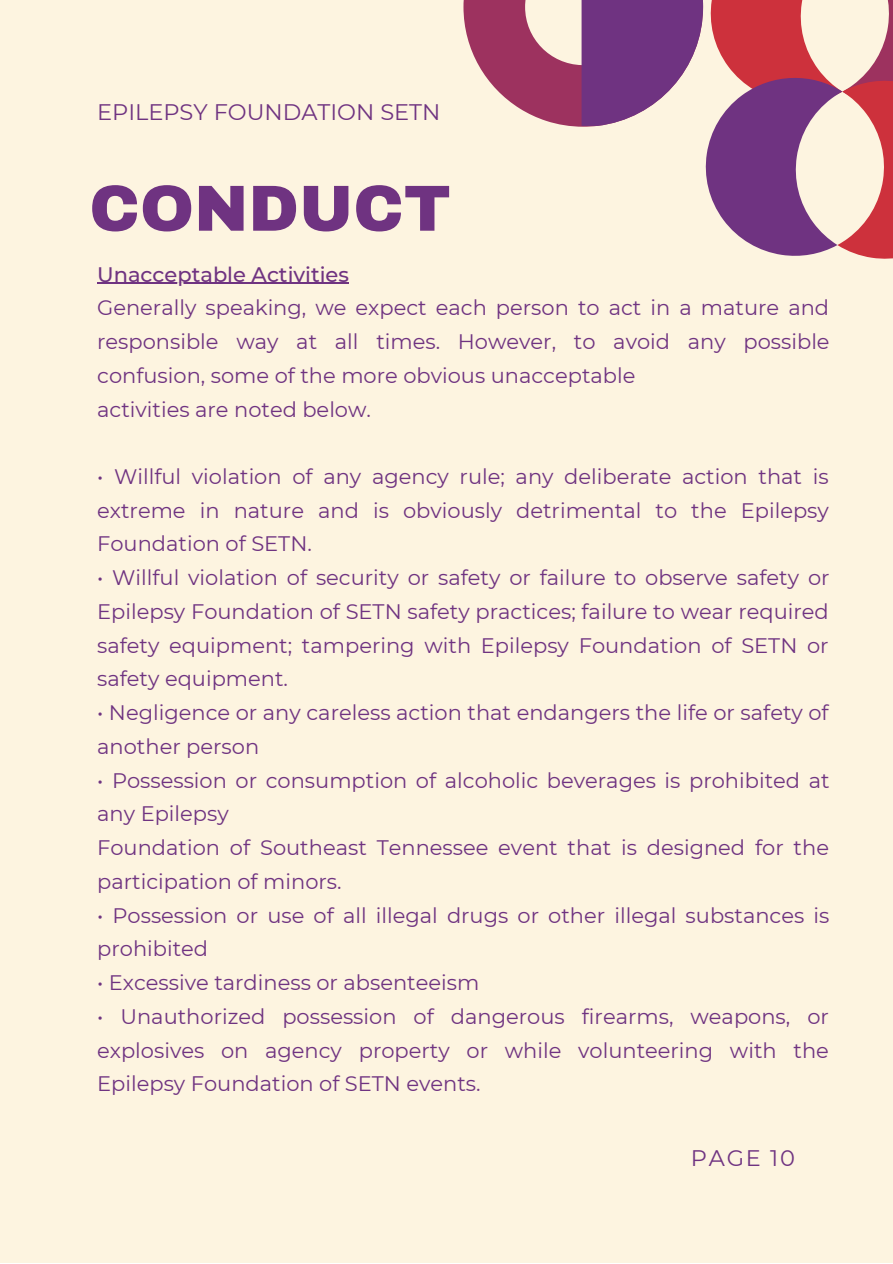
<style>
.page{position:relative;width:893px;height:1264px;background:#fff}
.page>*{position:absolute;margin:0;border:0;box-sizing:border-box;transform-origin:0 0}
.t1{font:900 65.1px "Archivo";color:#6f3381}
.t2{font:22.5px "Montserrat";color:#6f3381}
.t3{font:21px/33.8px "Montserrat";color:#6f3381}
.t4{font:500 21px "Montserrat";color:#6f3381}
</style>
<div class="page">
<div style="left:0;top:0;width:892px;height:1262px;background:#fdf4e0"></div>
<hr style="left:97px;top:283px;width:252px;height:1px;background:#6f3381">
<svg style="left:463px;top:0;width:429px;height:259px"></svg>
<p class="t2" style="left:97px;top:98px;width:345px">EPILEPSY FOUNDATION SETN</p>
<h1 class="t1" style="left:89px;top:173px;width:363px">CONDUCT</h1>
<p class="t4" style="left:97px;top:261px;width:253px">Unacceptable Activities</p>
<p class="t3" style="left:97px;top:291px;width:733px">Generally speaking, we expect each person to act in a mature and responsible way at all times. However, to avoid any possible confusion, some of the more obvious unacceptable<br>activities are noted below.</p>
<p class="t3" style="left:97px;top:459px;width:733px;text-align:justify">• Willful violation of any agency rule; any deliberate action that is extreme in nature and is obviously detrimental to the Epilepsy Foundation of SETN.</p>
<p class="t3" style="left:97px;top:561px;width:733px;text-align:justify">• Willful violation of security or safety or failure to observe safety or Epilepsy Foundation of SETN safety practices; failure to wear required safety equipment; tampering with Epilepsy Foundation of SETN or safety equipment.</p>
<p class="t3" style="left:97px;top:695px;width:733px">• Negligence or any careless action that endangers the life or safety of another person</p>
<p class="t3" style="left:97px;top:763px;width:733px">• Possession or consumption of alcoholic beverages is prohibited at any Epilepsy<br>Foundation of Southeast Tennessee event that is designed for the participation of minors.</p>
<p class="t3" style="left:97px;top:898px;width:733px">• Possession or use of all illegal drugs or other illegal substances is prohibited</p>
<p class="t3" style="left:97px;top:965px;width:383px">• Excessive tardiness or absenteeism</p>
<p class="t3" style="left:97px;top:999px;width:733px;text-align:justify">• Unauthorized possession of dangerous firearms, weapons, or explosives on agency property or while volunteering with the Epilepsy Foundation of SETN events.</p>
<p class="t2" style="left:691px;top:1144px;width:105px">PAGE 10</p>
</div>
